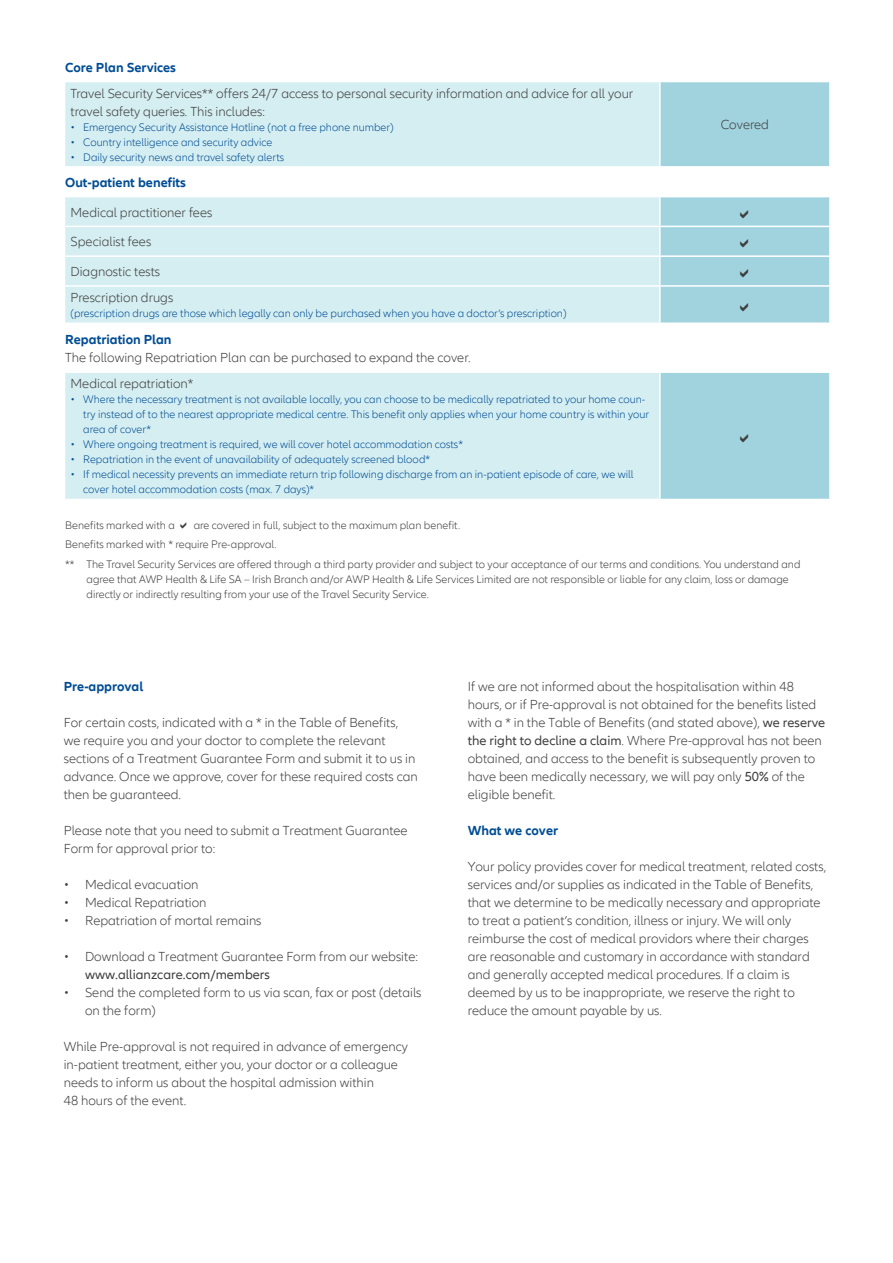
<style>
.page{position:relative;width:893px;height:1263px;background:#fff}
.page>*{position:absolute;margin:0;border:0;box-sizing:border-box;transform-origin:0 0}
.Normal_1{font:300 13.5px/18px "Allianz Neo";color:#3e3e3f}
.Normal_1-2{font:700 13.5px "Allianz Neo";color:#014d95}
.t1{font:300 11.25px/15px "Allianz Neo";color:#014d95}
.t2{font:300 11.25px/15px "Allianz Neo";color:#3e3e3f}
.s1{font-weight:400}
</style>
<div class="page">
<svg style="left:65px;top:82px;width:594px;height:417px;fill:#d5eef1"></svg>
<svg style="left:661px;top:82px;width:168px;height:417px;fill:#a1d3df"></svg>
<hr style="left:64px;top:166px;width:596px;height:2px;background:#fff">
<hr style="left:660px;top:166px;width:171px;height:2px;background:#fff">
<hr style="left:64px;top:196px;width:596px;height:1px;background:#fff">
<hr style="left:660px;top:196px;width:171px;height:1px;background:#fff">
<hr style="left:64px;top:226px;width:596px;height:1px;background:#fff">
<hr style="left:660px;top:226px;width:171px;height:1px;background:#fff">
<hr style="left:64px;top:255px;width:596px;height:2px;background:#fff">
<hr style="left:660px;top:255px;width:171px;height:2px;background:#fff">
<hr style="left:64px;top:285px;width:596px;height:2px;background:#fff">
<hr style="left:660px;top:285px;width:171px;height:2px;background:#fff">
<hr style="left:64px;top:322px;width:596px;height:2px;background:#fff">
<hr style="left:660px;top:322px;width:171px;height:2px;background:#fff">
<hr style="left:64px;top:371px;width:596px;height:2px;background:#fff">
<hr style="left:660px;top:371px;width:171px;height:2px;background:#fff">
<svg style="left:740px;top:210px;width:8px;height:8px"></svg>
<svg style="left:740px;top:239px;width:8px;height:9px"></svg>
<svg style="left:740px;top:269px;width:8px;height:9px"></svg>
<svg style="left:740px;top:303px;width:8px;height:8px"></svg>
<svg style="left:740px;top:434px;width:8px;height:8px"></svg>
<p class="Normal_1-2" style="left:65px;top:59px;width:112px">Core Plan Services</p>
<p class="Normal_1" style="left:71px;top:85px;width:564px">Travel Security Services** offers 24/7 access to personal security information and advice for all your travel safety queries. This includes:</p>
<p class="t1" style="left:71px;top:120px;width:325px">• Emergency Security Assistance Hotline (not a free phone number)</p>
<p class="t1" style="left:71px;top:135px;width:203px">• Country intelligence and security advice</p>
<p class="t1" style="left:71px;top:150px;width:215px">• Daily security news and travel safety alerts</p>
<p class="Normal_1" style="left:721px;top:116px;width:50px">Covered</p>
<p class="Normal_1-2" style="left:65px;top:175px;width:122px">Out-patient benefits</p>
<p class="Normal_1" style="left:71px;top:204px;width:143px">Medical practitioner fees</p>
<p class="Normal_1" style="left:71px;top:233px;width:82px">Specialist fees</p>
<p class="Normal_1" style="left:71px;top:263px;width:91px">Diagnostic tests</p>
<p class="Normal_1" style="left:71px;top:289px;width:104px">Prescription drugs</p>
<p class="t1" style="left:71px;top:306px;width:497px">(prescription drugs are those which legally can only be purchased when you have a doctor’s prescription)</p>
<p class="Normal_1-2" style="left:65px;top:331px;width:108px">Repatriation Plan</p>
<p class="Normal_1" style="left:65px;top:349px;width:407px">The following Repatriation Plan can be purchased to expand the cover.</p>
<p class="Normal_1" style="left:71px;top:375px;width:124px">Medical repatriation*</p>
<p class="t1" style="left:83px;top:393px;width:567px;text-indent:-13px">• Where the necessary treatment is not available locally, you can choose to be medically repatriated to your home coun&shy;try instead of to the nearest appropriate medical centre. This benefit only applies when your home country is within your area of cover*</p>
<p class="t1" style="left:71px;top:438px;width:394px">• Where ongoing treatment is required, we will cover hotel accommodation costs*</p>
<p class="t1" style="left:71px;top:453px;width:361px">• Repatriation in the event of unavailability of adequately screened blood*</p>
<p class="t1" style="left:83px;top:468px;width:552px;text-indent:-13px">• If medical necessity prevents an immediate return trip following discharge from an in-patient episode of care, we will cover hotel accommodation costs (max. 7 days)*</p>
<p class="t2" style="left:65px;top:518px;width:111px">Benefits marked with a</p>
<p class="t2" style="left:194px;top:518px;width:268px">are covered in full, subject to the maximum plan benefit.</p>
<p class="t2" style="left:65px;top:537px;width:213px">Benefits marked with * require Pre-approval.</p>
<p class="t2" style="left:87px;top:557px;width:715px;text-indent:-21px">** The Travel Security Services are offered through a third party provider and subject to your acceptance of our terms and conditions. You understand and agree that AWP Health &amp; Life SA – Irish Branch and/or AWP Health &amp; Life Services Limited are not responsible or liable for any claim, loss or damage directly or indirectly resulting from your use of the Travel Security Service.</p>
<p class="Normal_1-2" style="left:64px;top:678px;width:81px">Pre-approval</p>
<p class="Normal_1" style="left:64px;top:714px;width:356px">For certain costs, indicated with a * in the Table of Benefits, we require you and your doctor to complete the relevant sections of a Treatment Guarantee Form and submit it to us in advance. Once we approve, cover for these required costs can then be guaranteed.</p>
<p class="Normal_1" style="left:64px;top:822px;width:345px">Please note that you need to submit a Treatment Guarantee<br>Form for approval prior to:</p>
<p class="Normal_1" style="left:64px;top:876px;width:136px">• Medical evacuation</p>
<p class="Normal_1" style="left:64px;top:894px;width:144px">• Medical Repatriation</p>
<p class="Normal_1" style="left:64px;top:912px;width:199px">• Repatriation of mortal remains</p>
<p class="Normal_1" style="left:85px;top:948px;width:334px;text-indent:-21px">• Download a Treatment Guarantee Form from our website: <span class="s1">www.allianzcare.com/members</span></p>
<p class="Normal_1" style="left:85px;top:984px;width:338px;text-indent:-21px">• Send the completed form to us via scan, fax or post (details on the form)</p>
<p class="Normal_1" style="left:64px;top:1038px;width:346px">While Pre-approval is not required in advance of emergency in-patient treatment, either you, your doctor or a colleague needs to inform us about the hospital admission within<br>48 hours of the event.</p>
<p class="Normal_1" style="left:468px;top:678px;width:359px">If we are not informed about the hospitalisation within 48 hours, or if Pre-approval is not obtained for the benefits listed with a * in the Table of Benefits (and stated above), <span class="s1">we reserve the right to decline a claim</span>. Where Pre-approval has not been obtained, and access to the benefit is subsequently proven to have been medically necessary, we will pay only <span class="s1">50%</span> of the eligible benefit.</p>
<p class="Normal_1-2" style="left:468px;top:822px;width:92px">What we cover</p>
<p class="Normal_1" style="left:468px;top:858px;width:360px">Your policy provides cover for medical treatment, related costs, services and/or supplies as indicated in the Table of Benefits, that we determine to be medically necessary and appropriate to treat a patient’s condition, illness or injury. We will only reimburse the cost of medical providors where their charges are reasonable and customary in accordance with standard and generally accepted medical procedures. If a claim is deemed by us to be inappropriate, we reserve the right to reduce the amount payable by us.</p>
</div>
